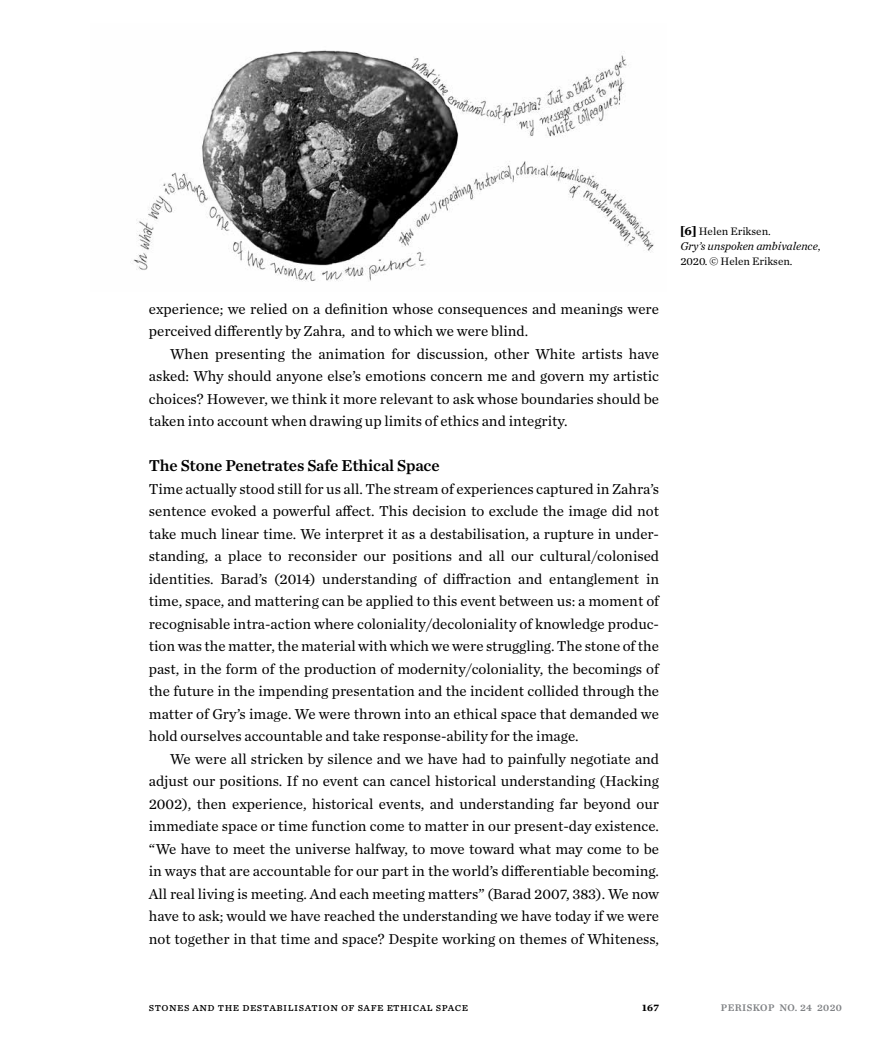
<style>
.page{position:relative;width:893px;height:1063px;background:#fff}
.page>*{position:absolute;margin:0;border:0;box-sizing:border-box;transform-origin:0 0}
.t1{font:16.5px "Chronicle Text G1 Semi";letter-spacing:-.01em;color:#000}
.t2{font:15px/22.5px "Chronicle Text G1";color:#000;text-align:justify}
.t3{font:11.7px "Chronicle Text G3";letter-spacing:.04em;color:#000}
.t4{font:italic 11.7px "Chronicle Text G1";color:#000}
.t5{font:11.25px "Chronicle Text G1";color:#000}
.t6{font:10.05px "Chronicle Text G3 Semi";letter-spacing:.04em;color:#808285}
.t7{font:700 10.05px "Chronicle Text G1";color:#000}
.s1{font-family:"Chronicle Text G4";font-weight:700;font-size:12.45px}
.s2{font-style:normal;font-size:11.25px}
</style>
<div class="page">
<img style="left:132px;top:50px;width:522px;height:232px">
<p class="t2" style="left:149px;top:297px;width:512px">experience; we relied on a definition whose consequences and meanings were perceived differently by Zahra, and to which we were blind.</p>
<p class="t2" style="left:149px;top:342px;width:512px;text-indent:21px">When presenting the animation for discussion, other White artists have asked: Why should anyone else’s emotions concern me and govern my artistic choices? However, we think it more relevant to ask whose boundaries should be taken into account when drawing up limits of ethics and integrity.</p>
<p class="t1" style="left:149px;top:453px;width:292px">The Stone Penetrates Safe Ethical Space</p>
<p class="t2" style="left:149px;top:477px;width:513px">Time actually stood still for us all. The stream of experiences captured in Zahra’s sentence evoked a powerful affect. This decision to exclude the image did not take much linear time. We interpret it as a destabilisation, a rupture in under&shy;standing, a place to reconsider our positions and all our cultural/colonised identities. Barad’s (2014) understanding of diffraction and entanglement in time, space, and mattering can be applied to this event between us: a moment of recognisable intra-action where coloniality/decoloniality of knowledge produc&shy;tion was the matter, the material with which we were struggling. The stone of the past, in the form of the production of modernity/coloniality, the becomings of the future in the impending presentation and the incident collided through the matter of Gry’s image. We were thrown into an ethical space that demanded we hold ourselves accountable and take response-ability for the image.</p>
<p class="t2" style="left:149px;top:747px;width:512px;text-indent:21px">We were all stricken by silence and we have had to painfully negotiate and adjust our positions. If no event can cancel historical understanding (Hacking 2002), then experience, historical events, and understanding far beyond our immediate space or time function come to matter in our present-day existence. “We have to meet the universe halfway, to move toward what may come to be in ways that are accountable for our part in the world’s differentiable becoming.<br>All real living is meeting. And each meeting matters” (Barad 2007, 383). We now have to ask; would we have reached the understanding we have today if we were not together in that time and space? Despite working on themes of Whiteness,</p>
<p class="t5" style="left:680px;top:223px;width:92px"><span class="s1">[6]</span> Helen Eriksen.</p>
<p class="t4" style="left:680px;top:238px;width:142px">Gry’s unspoken ambivalence<span class="s2">,</span></p>
<p class="t5" style="left:680px;top:253px;width:114px">2020. © Helen Eriksen.</p>
<p class="t3" style="left:149px;top:999px;width:321px">Stones and THE Destabilisation of Safe Ethical Space</p>
<p class="t7" style="left:642px;top:1000px;width:19px">167</p>
<p class="t6" style="left:721px;top:1000px;width:123px">PERISKOP NO. 24 2020</p>
</div>
